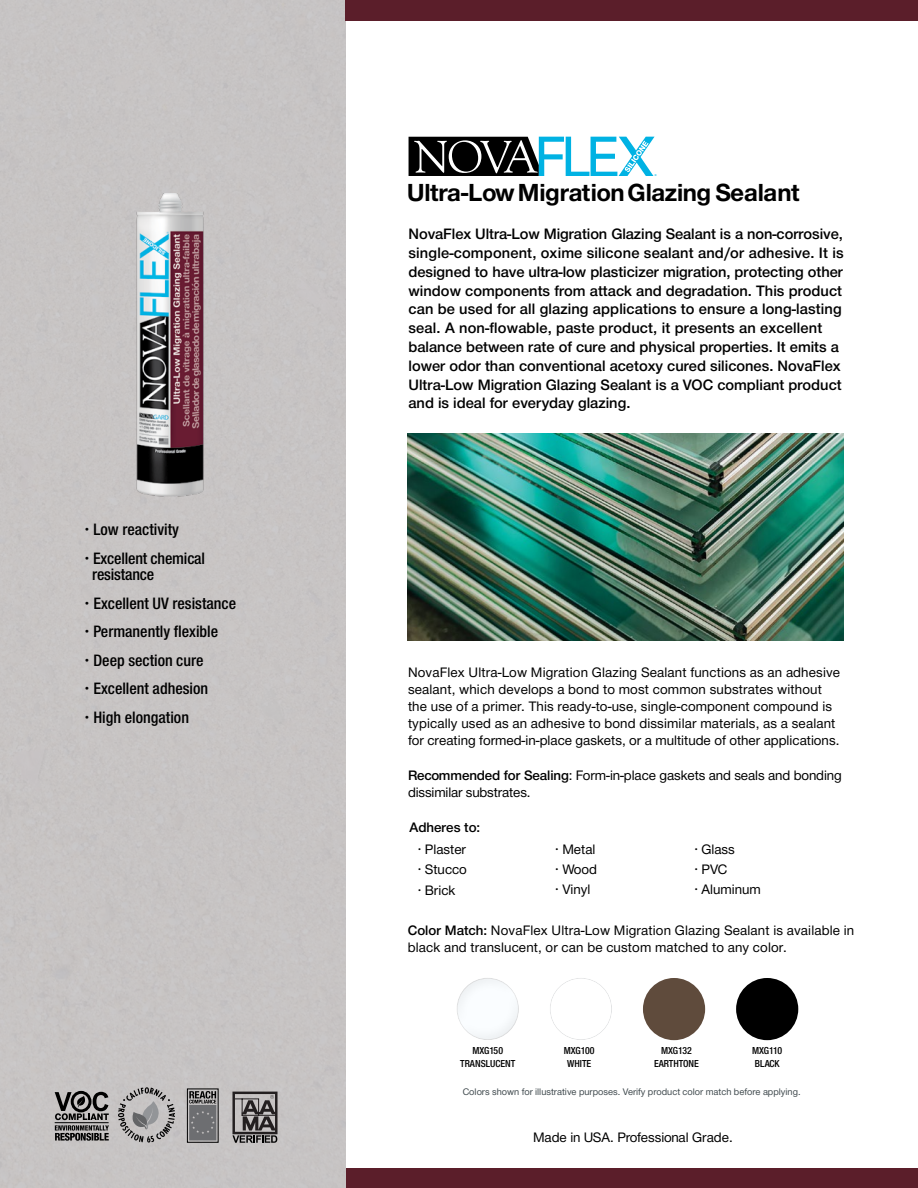
<style>
.page{position:relative;width:918px;height:1188px;background:#fff}
.page>*{position:absolute;margin:0;border:0;box-sizing:border-box;transform-origin:0 0}
.t1{font:25.65px "Helvetica Neue H75";letter-spacing:-.02em;color:#000}
.t2{font:17.1px/16.5px "Helvetica Neue H67";color:#000}
.t3{font:15.6px/18.8px "Helvetica Neue H65";color:#000}
.t4{font:14.25px/17.1px "Helvetica Neue H55";letter-spacing:.01em;color:#000}
.t5{font:14.25px "Helvetica Neue H65";color:#000}
.t6{font:10.5px/12.6px "Helvetica Neue H67";color:#000;text-align:center}
.t7{font:10.5px/12.6px "Helvetica Neue H67";letter-spacing:-.02em;color:#000}
.t8{font:9.9px "Helvetica Neue H55";color:#404a4e}
.s1{font-family:"Helvetica Neue H65"}
</style>
<div class="page">
<div style="left:345px;top:1168px;width:573px;height:20px;background:#5b1e2a"></div>
<svg style="left:409px;top:137px;width:248px;height:39px"></svg>
<div style="left:0;top:0;width:345px;height:1188px;background:#c7c4c3"></div>
<div style="left:345px;top:0;width:573px;height:21px;background:#5b1e2a"></div>
<img style="left:408px;top:433px;width:435px;height:208px">
<div style="left:187px;top:1089px;width:32px;height:54px;border:1px solid #000"></div>
<svg style="left:189px;top:1091px;width:27px;height:49px"></svg>
<div style="left:71px;top:1091px;width:20px;height:21px;border:3px solid #000;border-radius:50%"></div>
<svg style="left:55px;top:1092px;width:54px;height:49px;background:#6f6d6d"></svg>
<svg style="left:118px;top:1087px;width:57px;height:56px;background:#a4a2a3"></svg>
<svg style="left:232px;top:1092px;width:46px;height:51px;background:#726e6f"></svg>
<img style="left:137px;top:194px;width:68px;height:303px">
<div style="left:643px;top:978px;width:62px;height:62px;background:#5f4b3c;border-radius:50%"></div>
<div style="left:736px;top:978px;width:62px;height:62px;background:#000;border-radius:50%"></div>
<div style="left:457px;top:977px;width:63px;height:63px;background:#fafdff"></div>
<p class="t2" style="left:84px;top:523px;width:96px">• Low reactivity</p>
<p class="t2" style="left:92px;top:551px;width:114px;text-indent:-8px">• Excellent chemical resistance</p>
<p class="t2" style="left:84px;top:596px;width:154px">• Excellent UV resistance</p>
<p class="t2" style="left:84px;top:625px;width:136px">• Permanently flexible</p>
<p class="t2" style="left:84px;top:653px;width:121px">• Deep section cure</p>
<p class="t2" style="left:84px;top:682px;width:126px">• Excellent adhesion</p>
<p class="t2" style="left:84px;top:710px;width:107px">• High elongation</p>
<h1 class="t1" style="left:407px;top:176px;width:394px">Ultra-Low Migration Glazing Sealant</h1>
<p class="t3" style="left:409px;top:226px;width:437px">NovaFlex Ultra-Low Migration Glazing Sealant is a non-corrosive, single-component, oxime silicone sealant and/or adhesive. It is designed to have ultra-low plasticizer migration, protecting other window components from attack and degradation. This product can be used for all glazing applications to ensure a long-lasting seal. A non-flowable, paste product, it presents an excellent balance between rate of cure and physical properties. It emits a lower odor than conventional acetoxy cured silicones. NovaFlex Ultra-Low Migration Glazing Sealant is a VOC compliant product and is ideal for everyday glazing.</p>
<p class="t4" style="left:408px;top:665px;width:434px">NovaFlex Ultra-Low Migration Glazing Sealant functions as an adhesive sealant, which develops a bond to most common substrates without the use of a primer. This ready-to-use, single-component compound is typically used as an adhesive to bond dissimilar materials, as a sealant for creating formed-in-place gaskets, or a multitude of other applications.</p>
<p class="t4" style="left:408px;top:767px;width:435px"><span class="s1">Recommended for Sealing</span>: Form-in-place gaskets and seals and bonding dissimilar substrates.</p>
<p class="t5" style="left:409px;top:818px;width:72px">Adheres to:</p>
<p class="t4" style="left:418px;top:842px;width:50px">• Plaster</p>
<p class="t4" style="left:418px;top:862px;width:51px">• Stucco</p>
<p class="t4" style="left:418px;top:883px;width:39px">• Brick</p>
<p class="t4" style="left:555px;top:842px;width:42px">• Metal</p>
<p class="t4" style="left:555px;top:862px;width:43px">• Wood</p>
<p class="t4" style="left:555px;top:882px;width:37px">• Vinyl</p>
<p class="t4" style="left:694px;top:842px;width:42px">• Glass</p>
<p class="t4" style="left:694px;top:862px;width:35px">• PVC</p>
<p class="t4" style="left:694px;top:882px;width:68px">• Aluminum</p>
<p class="t4" style="left:408px;top:923px;width:448px"><span class="s1">Color Match:</span> NovaFlex Ultra-Low Migration Glazing Sealant is available in black and translucent, or can be custom matched to any color.</p>
<p class="t6" style="left:460px;top:1045px;width:57px">MXG150<br>TRANSLUCENT</p>
<p class="t7" style="left:752px;top:1045px;width:32px">MXG110<br>BLACK</p>
<p class="t6" style="left:654px;top:1045px;width:46px">MXG132<br>EARTHTONE</p>
<p class="t8" style="left:463px;top:1085px;width:339px">Colors shown for illustrative purposes. Verify product color match before applying.</p>
<p class="t6" style="left:564px;top:1045px;width:32px">MXG100<br>WHITE</p>
<p class="t4" style="left:533px;top:1130px;width:201px">Made in USA. Professional Grade.</p>
</div>
